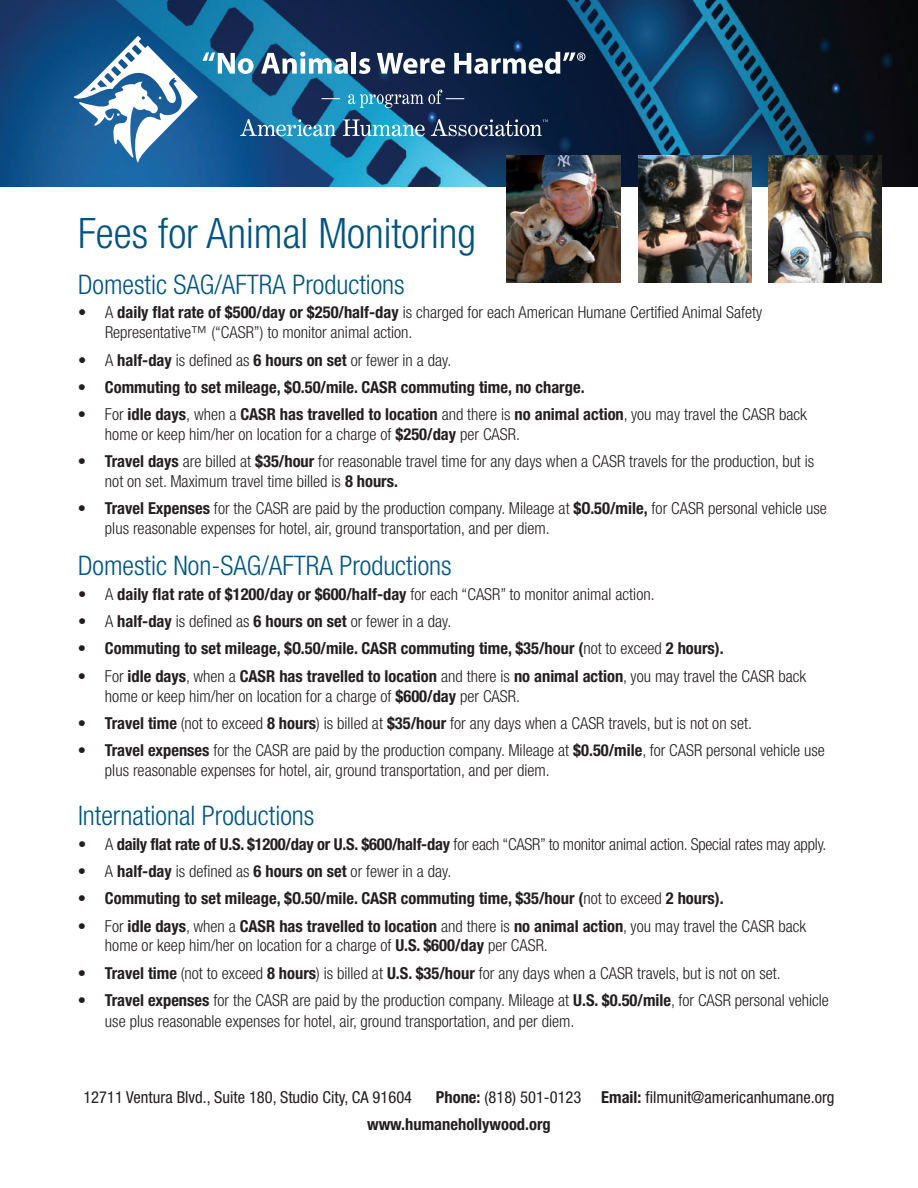
<style>
.page{position:relative;width:918px;height:1188px;background:#fff}
.page>*{position:absolute;margin:0;border:0;box-sizing:border-box;transform-origin:0 0}
.t1{font:300 condensed 42px "Helvetica Neue";color:#005480}
.t2{font:300 condensed 27px "Helvetica Neue";color:#005480}
.t3{font:300 condensed 16.5px/19.8px "Helvetica Neue";color:#231f20}
.t4{font:700 condensed 16.5px "Helvetica Neue";color:#231f20}
.t5{font:condensed 16.5px/27px "Helvetica Neue";color:#231f20}
.s1{font-weight:700}
.s2{font-weight:300}
</style>
<div class="page">
<img style="left:0;top:0;width:918px;height:186px">
<svg style="left:72px;top:36px;width:513px;height:128px;background:#34648a"></svg>
<img style="left:768px;top:155px;width:113px;height:128px">
<img style="left:638px;top:155px;width:113px;height:128px">
<img style="left:507px;top:155px;width:114px;height:128px">
<h1 class="t1" style="left:78px;top:218px;width:400px">Fees for Animal Monitoring</h1>
<h2 class="t2" style="left:78px;top:274px;width:328px">Domestic SAG/AFTRA Productions</h2>
<p class="t3" style="left:105px;top:304px;width:659px;text-indent:-27px">• A <span class="s1">daily flat rate of $500/day or $250/half-day</span> is charged for each American Humane Certified Animal Safety<br>Representative™ (“CASR”) to monitor animal action.</p>
<p class="t3" style="left:78px;top:351px;width:375px">• A <span class="s1">half-day</span> is defined as <span class="s1">6 hours on set</span> or fewer in a day.</p>
<p class="t4" style="left:78px;top:381px;width:508px"><span class="s2">•</span> Commuting to set mileage, $O.50/mile. CASR commuting time, no charge.</p>
<p class="t3" style="left:105px;top:406px;width:703px;text-indent:-27px">• For <span class="s1">idle days</span>, when a <span class="s1">CASR has travelled to location</span> and there is <span class="s1">no animal action</span>, you may travel the CASR back home or keep him/her on location for a charge of <span class="s1">$250/day</span> per CASR.</p>
<p class="t3" style="left:105px;top:453px;width:711px;text-indent:-27px">• <span class="s1">Travel days</span> are billed at <span class="s1">$35/hour</span> for reasonable travel time for any days when a CASR travels for the production, but is not on set. Maximum travel time billed is <span class="s1">8 hours.</span></p>
<p class="t3" style="left:105px;top:500px;width:723px;text-indent:-27px">• <span class="s1">Travel Expenses</span> for the CASR are paid by the production company. Mileage at <span class="s1">$O.50/mile,</span> for CASR personal vehicle use plus reasonable expenses for hotel, air, ground transportation, and per diem.</p>
<h2 class="t2" style="left:78px;top:556px;width:375px">Domestic Non-SAG/AFTRA Productions</h2>
<p class="t4" style="left:78px;top:588px;width:578px"><span class="s2">• A</span> daily flat rate of $1200/day or $600/half-day <span class="s2">for each “CASR” to monitor animal action.</span></p>
<p class="t3" style="left:78px;top:613px;width:375px">• A <span class="s1">half-day</span> is defined as <span class="s1">6 hours on set</span> or fewer in a day.</p>
<p class="t4" style="left:78px;top:643px;width:647px"><span class="s2">•</span> Commuting to set mileage, $O.50/mile. CASR commuting time, $35/hour (<span class="s2">not to exceed</span> 2 hours).</p>
<p class="t3" style="left:105px;top:667px;width:703px;text-indent:-27px">• For <span class="s1">idle days</span>, when a <span class="s1">CASR has travelled to location</span> and there is <span class="s1">no animal action</span>, you may travel the CASR back home or keep him/her on location for a charge of <span class="s1">$600/day</span> per CASR.</p>
<p class="t3" style="left:78px;top:715px;width:676px">• <span class="s1">Travel time</span> (not to exceed <span class="s1">8 hours</span>) is billed at <span class="s1">$35/hour</span> for any days when a CASR travels, but is not on set.</p>
<p class="t3" style="left:105px;top:742px;width:722px;text-indent:-27px">• <span class="s1">Travel expenses</span> for the CASR are paid by the production company. Mileage at <span class="s1">$0.50/mile</span>, for CASR personal vehicle use plus reasonable expenses for hotel, air, ground transportation, and per diem.</p>
<h2 class="t2" style="left:78px;top:806px;width:238px">International Productions</h2>
<p class="t3" style="left:78px;top:835px;width:750px">• A <span class="s1">daily flat rate of U.S. $1200/day or U.S. $600/half-day</span> for each “CASR” to monitor animal action. Special rates may apply.</p>
<p class="t3" style="left:78px;top:863px;width:375px">• A <span class="s1">half-day</span> is defined as <span class="s1">6 hours on set</span> or fewer in a day.</p>
<p class="t4" style="left:78px;top:893px;width:647px"><span class="s2">•</span> Commuting to set mileage, $O.50/mile. CASR commuting time, $35/hour (<span class="s2">not to exceed</span> 2 hours).</p>
<p class="t3" style="left:105px;top:917px;width:703px;text-indent:-27px">• For <span class="s1">idle days</span>, when a <span class="s1">CASR has travelled to location</span> and there is <span class="s1">no animal action</span>, you may travel the CASR back home or keep him/her on location for a charge of <span class="s1">U.S. $600/day</span> per CASR.</p>
<p class="t3" style="left:78px;top:964px;width:704px">• <span class="s1">Travel time</span> (not to exceed <span class="s1">8 hours</span>) is billed at <span class="s1">U.S. $35/hour</span> for any days when a CASR travels, but is not on set.</p>
<p class="t3" style="left:105px;top:991px;width:725px;line-height:21px;text-indent:-27px">• <span class="s1">Travel expenses</span> for the CASR are paid by the production company. Mileage at <span class="s1">U.S. $0.50/mile</span>, for CASR personal vehicle use plus reasonable expenses for hotel, air, ground transportation, and per diem.</p>
<p class="t5" style="left:83px;top:1085px;width:330px">12711 Ventura Blvd., Suite 180, Studio City, CA 91604</p>
<p class="t5" style="left:367px;top:1085px;width:469px;text-indent:69px"><span class="s1">Phone:</span> (818) 501-0123 <span class="s1">Email:</span> filmunit@americanhumane.org <span class="s1">www.humanehollywood.org</span></p>
</div>
